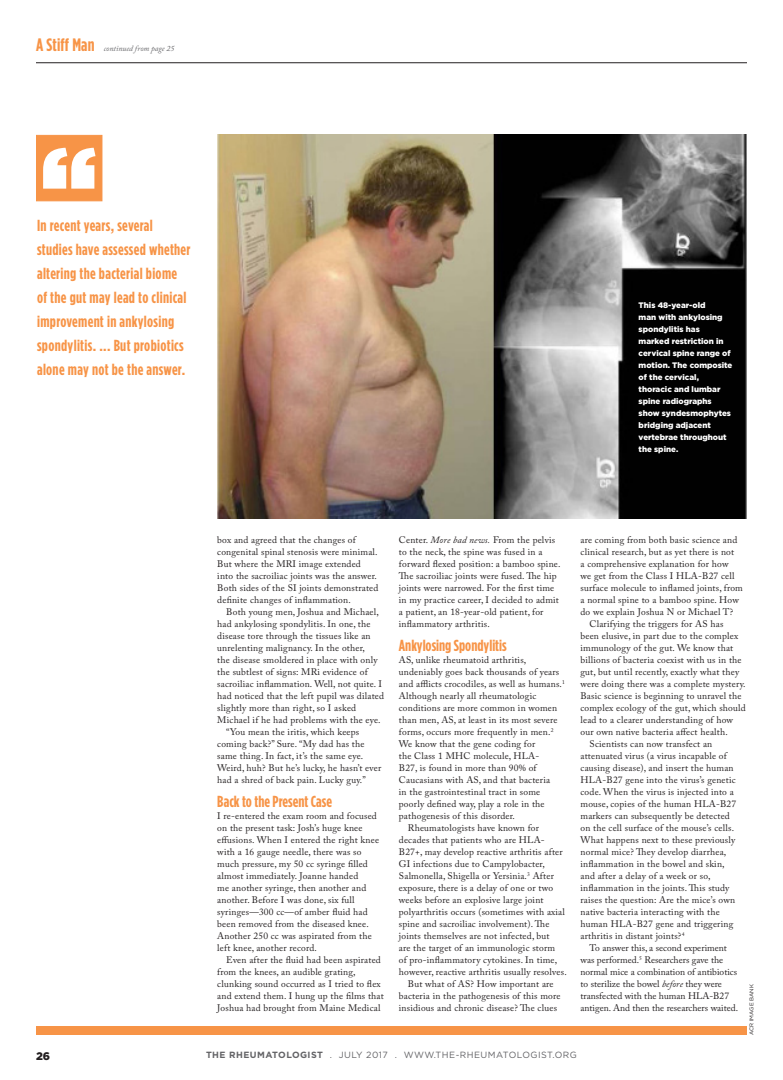
<style>
.page{position:relative;width:783px;height:1080px;background:#fff}
.page>*{position:absolute;margin:0;border:0;box-sizing:border-box;transform-origin:0 0}
.section____continued{font:700 18px "Gotham Condensed";letter-spacing:.01em;color:#f79447}
.callout____alt{font:700 16px/24px "Gotham Condensed";letter-spacing:.02em;color:#f79447}
.body____subhead_1_li{font:700 16px "Gotham Condensed";color:#f79447}
.folio____number_left{font:900 11px "Gotham";color:#231f20}
.body____left_indent{font:9.5px/12px "Adobe Caslon Pro";letter-spacing:.02em;color:#231f20}
.body____left_indent-2{font:9.5px/12px "Adobe Caslon Pro";color:#231f20}
.t1{font:9px "Gotham";letter-spacing:.05em;color:#636366}
.caption{font:900 8px/12px "Gotham";color:#fff}
.section____continued-2{font:italic 8px "Adobe Caslon Pro";color:#636366}
.credit{font:5.5px "Gotham";color:#231f20}
.s1{font-style:italic}
.s2{font-weight:700}
</style>
<div class="page">
<div style="left:36px;top:1026px;width:711px;height:9px;background:#f79447"></div>
<hr style="left:36px;top:62px;width:711px;height:1px;background:#231f20">
<img style="left:217px;top:135px;width:530px;height:384px">
<div style="left:36px;top:135px;width:66px;height:66px;background:#f79447"></div>
<svg style="left:43px;top:148px;width:53px;height:41px"></svg>
<p class="section____continued" style="left:36px;top:35px;width:60px">A Stiff Man</p>
<p class="section____continued-2" style="left:104px;top:44px;width:72px">continued from page 25</p>
<p class="callout____alt" style="left:37px;top:213px;width:155px">In recent years, several studies have assessed whether altering the bacterial biome of the gut may lead to clinical improvement in ankylosing spondylitis. ... But probiotics alone may not be the answer.</p>
<p class="caption" style="left:639px;top:299px;width:95px">This 48-year-old<br>man with ankylosing spondylitis has marked restriction in cervical spine range of motion. The composite of the cervical, thoracic and lumbar spine radiographs show syndesmophytes bridging adjacent vertebrae throughout the spine.</p>
<p class="body____left_indent" style="left:217px;top:534px;width:163px">box and agreed that the changes of congenital spinal stenosis were minimal.<br>But where the MRI image extended into the sacroiliac joints was the answer.<br>Both sides of the SI joints demonstrated definite changes of inflammation.</p>
<p class="body____left_indent" style="left:217px;top:606px;width:168px;text-indent:9px">Both young men, Joshua and Michael, had ankylosing spondylitis. In one, the disease tore through the tissues like an unrelenting malignancy. In the other,<br>the disease smoldered in place with only the subtlest of signs: MRi evidence of sacroiliac inflammation. Well, not quite. I had noticed that the left pupil was dilated slightly more than right, so I asked Michael if he had problems with the eye.</p>
<p class="body____left_indent" style="left:217px;top:726px;width:165px;text-indent:9px">“You mean the iritis, which keeps coming back?” Sure. “My dad has the same thing. In fact, it’s the same eye.<br>Weird, huh? But he’s lucky, he hasn’t ever had a shred of back pain. Lucky guy.”</p>
<p class="body____subhead_1_li" style="left:217px;top:792px;width:116px">Back to the Present Case</p>
<p class="body____left_indent" style="left:217px;top:810px;width:163px">I re-entered the exam room and focused on the present task: Josh’s huge knee effusions. When I entered the right knee with a 16 gauge needle, there was so much pressure, my 50 cc syringe filled almost immediately. Joanne handed<br>me another syringe, then another and another. Before I was done, six full syringes—300 cc—of amber fluid had been removed from the diseased knee.<br>Another 250 cc was aspirated from the left knee, another record.</p>
<p class="body____left_indent" style="left:217px;top:954px;width:168px;text-indent:9px">Even after the fluid had been aspirated from the knees, an audible grating, clunking sound occurred as I tried to flex and extend them. I hung up the films that Joshua had brought from Maine Medical</p>
<p class="body____left_indent" style="left:399px;top:534px;width:163px">Center. <span class="s1">More bad news.</span> From the pelvis to the neck, the spine was fused in a forward flexed position: a bamboo spine.<br>The sacroiliac joints were fused. The hip joints were narrowed. For the first time in my practice career, I decided to admit a patient, an 18-year-old patient, for inflammatory arthritis.</p>
<p class="body____subhead_1_li" style="left:399px;top:636px;width:109px">Ankylosing Spondylitis</p>
<p class="body____left_indent" style="left:399px;top:654px;width:168px">AS, unlike rheumatoid arthritis, undeniably goes back thousands of years and afflicts crocodiles, as well as humans.<sup>1<br></sup>Although nearly all rheumatologic conditions are more common in women than men, AS, at least in its most severe forms, occurs more frequently in men.<sup>2<br></sup>We know that the gene coding for<br>the Class 1 MHC molecule, HLA-<br>B27, is found in more than 90% of Caucasians with AS, and that bacteria<br>in the gastrointestinal tract in some poorly defined way, play a role in the pathogenesis of this disorder.</p>
<p class="body____left_indent" style="left:399px;top:822px;width:169px;text-indent:9px">Rheumatologists have known for decades that patients who are HLA-B27+, may develop reactive arthritis after GI infections due to Campylobacter, Salmonella, Shigella or Yersinia.<sup>3</sup> After exposure, there is a delay of one or two weeks before an explosive large joint polyarthritis occurs (sometimes with axial spine and sacroiliac involvement). The joints themselves are not infected, but<br>are the target of an immunologic storm<br>of pro-inflammatory cytokines. In time, however, reactive arthritis usually resolves.</p>
<p class="body____left_indent" style="left:399px;top:978px;width:163px;text-align:center">But what of AS? How important are bacteria in the pathogenesis of this more insidious and chronic disease? The clues</p>
<p class="body____left_indent" style="left:581px;top:534px;width:164px">are coming from both basic science and clinical research, but as yet there is not<br>a comprehensive explanation for how<br>we get from the Class I HLA-B27 cell surface molecule to inflamed joints, from a normal spine to a bamboo spine. How do we explain Joshua N or Michael T?</p>
<p class="body____left_indent" style="left:581px;top:618px;width:167px;text-indent:9px">Clarifying the triggers for AS has<br>been elusive, in part due to the complex immunology of the gut. We know that billions of bacteria coexist with us in the gut, but until recently, exactly what they were doing there was a complete mystery.<br>Basic science is beginning to unravel the complex ecology of the gut, which should lead to a clearer understanding of how our own native bacteria affect health.</p>
<p class="body____left_indent" style="left:581px;top:738px;width:157px;text-indent:9px">Scientists can now transfect an attenuated virus (a virus incapable of causing disease), and insert the human HLA-B27 gene into the virus’s genetic code. When the virus is injected into a mouse, copies of the human HLA-B27 markers can subsequently be detected on the cell surface of the mouse’s cells.<br>What happens next to these previously normal mice? They develop diarrhea, inflammation in the bowel and skin, and after a delay of a week or so, inflammation in the joints. This study raises the question: Are the mice’s own native bacteria interacting with the human HLA-B27 gene and triggering arthritis in distant joints?<sup>4</sup></p>
<p class="body____left_indent-2" style="left:581px;top:942px;width:159px;text-indent:9px">To answer this, a second experiment was performed.<sup>5</sup> Researchers gave the normal mice a combination of antibiotics to sterilize the bowel <span class="s1">before</span> they were transfected with the human HLA‑B27 antigen. And then the researchers waited.</p>
<p class="credit" style="left:749px;top:1035px;width:52px;rotate:-90deg">ACR IMAGE BANK</p>
<p class="folio____number_left" style="left:36px;top:1050px;width:16px">26</p>
<p class="t1" style="left:206px;top:1050px;width:372px"><span class="s2">THE RHEUMATOLOGIST</span> . JULY 2017 . WWW.THE-RHEUMATOLOGIST.ORG</p>
</div>
